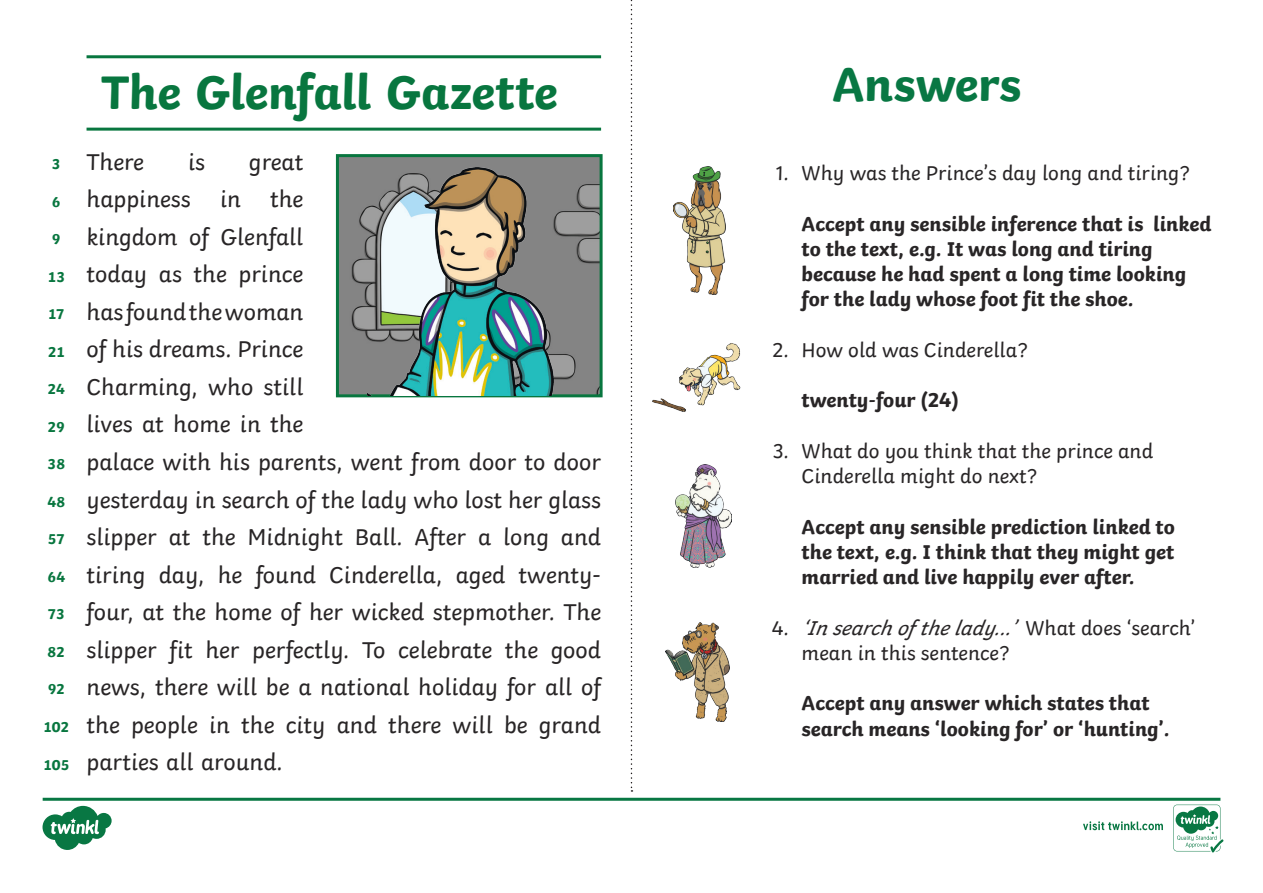
<style>
.page{position:relative;width:1263px;height:893px;background:#fff}
.page>*{position:absolute;margin:0;border:0;box-sizing:border-box;transform-origin:0 0}
.Heading_1{font:700 49.5px "Twinkl";letter-spacing:-.01em;color:#08763f}
.Heading_1-2{font:700 49.5px "Twinkl";letter-spacing:-.005em;color:#087743}
.KS2_Body_Copy{font:24px/37.5px "Twinkl";color:#282526}
.t1{font:700 21px/25.2px "Twinkl";color:#282526}
.t2{font:21px/25.2px "Twinkl";color:#282526}
.t3{font:700 15px "Twinkl";letter-spacing:-.01em;color:#08763f}
.s1{font-style:italic}
</style>
<div class="page">
<svg style="left:631px;top:0;width:1px;height:792px"></svg>
<img style="left:652px;top:343px;width:89px;height:69px">
<img style="left:665px;top:622px;width:65px;height:99px">
<img style="left:674px;top:166px;width:52px;height:129px">
<img style="left:675px;top:464px;width:57px;height:104px">
<hr style="left:87px;top:55px;width:514px;height:3px;background:#08763f">
<hr style="left:87px;top:128px;width:514px;height:3px;background:#08763f">
<img style="left:340px;top:158px;width:259px;height:235px">
<div style="left:336px;top:154px;width:267px;height:243px;border:3px solid #08763f"></div>
<img style="left:367px;top:168px;width:186px;height:228px">
<svg style="left:43px;top:798px;width:1180px;height:54px"></svg>
<p class="t3" style="left:52px;top:152px;width:10px">3</p>
<p class="t3" style="left:52px;top:189px;width:10px">6</p>
<p class="t3" style="left:52px;top:227px;width:10px">9</p>
<p class="t3" style="left:48px;top:264px;width:19px">13</p>
<p class="t3" style="left:48px;top:302px;width:18px">17</p>
<p class="t3" style="left:48px;top:339px;width:19px">21</p>
<p class="t3" style="left:48px;top:377px;width:19px">24</p>
<p class="t3" style="left:48px;top:414px;width:19px">29</p>
<p class="t3" style="left:48px;top:452px;width:19px">38</p>
<p class="t3" style="left:47px;top:489px;width:20px">48</p>
<p class="t3" style="left:48px;top:527px;width:19px">57</p>
<p class="t3" style="left:47px;top:564px;width:19px">64</p>
<p class="t3" style="left:48px;top:602px;width:19px">73</p>
<p class="t3" style="left:48px;top:639px;width:19px">82</p>
<p class="t3" style="left:48px;top:677px;width:19px">92</p>
<p class="t3" style="left:43px;top:715px;width:28px">102</p>
<p class="t3" style="left:43px;top:752px;width:28px">105</p>
<p class="Heading_1" style="left:101px;top:52px;width:458px">The Glenfall Gazette</p>
<p class="Heading_1-2" style="left:832px;top:43px;width:190px">Answers</p>
<p class="KS2_Body_Copy" style="left:87px;top:141px;width:59px">There</p>
<p class="KS2_Body_Copy" style="left:188px;top:141px;width:18px">is</p>
<p class="KS2_Body_Copy" style="left:87px;top:141px;width:516px;text-indent:162px">great<br>happiness in the<br>kingdom of Glenfall<br>today as the prince<br>has found the woman<br>of his dreams. Prince<br>Charming, who still<br>lives at home in the<br>palace with his parents, went from door to door yesterday in search of the lady who lost her glass slipper at the Midnight Ball. After a long and tiring day, he found Cinderella, aged twenty&shy;four, at the home of her wicked stepmother. The slipper fit her perfectly. To celebrate the good news, there will be a national holiday for all of the people in the city and there will be grand parties all around.</p>
<p class="t2" style="left:776px;top:159px;width:415px">1. Why was the Prince’s day long and tiring?</p>
<p class="t1" style="left:801px;top:209px;width:411px">Accept any sensible inference that is linked to the text, e.g. It was long and tiring because he had spent a long time looking for the lady whose foot fit the shoe.</p>
<p class="t2" style="left:772px;top:335px;width:257px">2. How old was Cinderella?</p>
<p class="t1" style="left:801px;top:385px;width:159px">twenty-four (24)</p>
<p class="t2" style="left:801px;top:436px;width:353px;text-indent:-29px">3. What do you think that the prince and<br>Cinderella might do next?</p>
<p class="t1" style="left:801px;top:512px;width:375px;text-align:justify">Accept any sensible prediction linked to the text, e.g. I think that they might get married and live happily ever after.</p>
<p class="t2" style="left:801px;top:613px;width:395px;text-indent:-30px">4 . <span class="s1">‘Insearchofthelady...’</span>W hat do es ‘ se a rc h’ mean in this sentence?</p>
<p class="t1" style="left:801px;top:688px;width:370px">Accept any answer which states that search means ‘looking for’ or ‘hunting’.</p>
</div>
